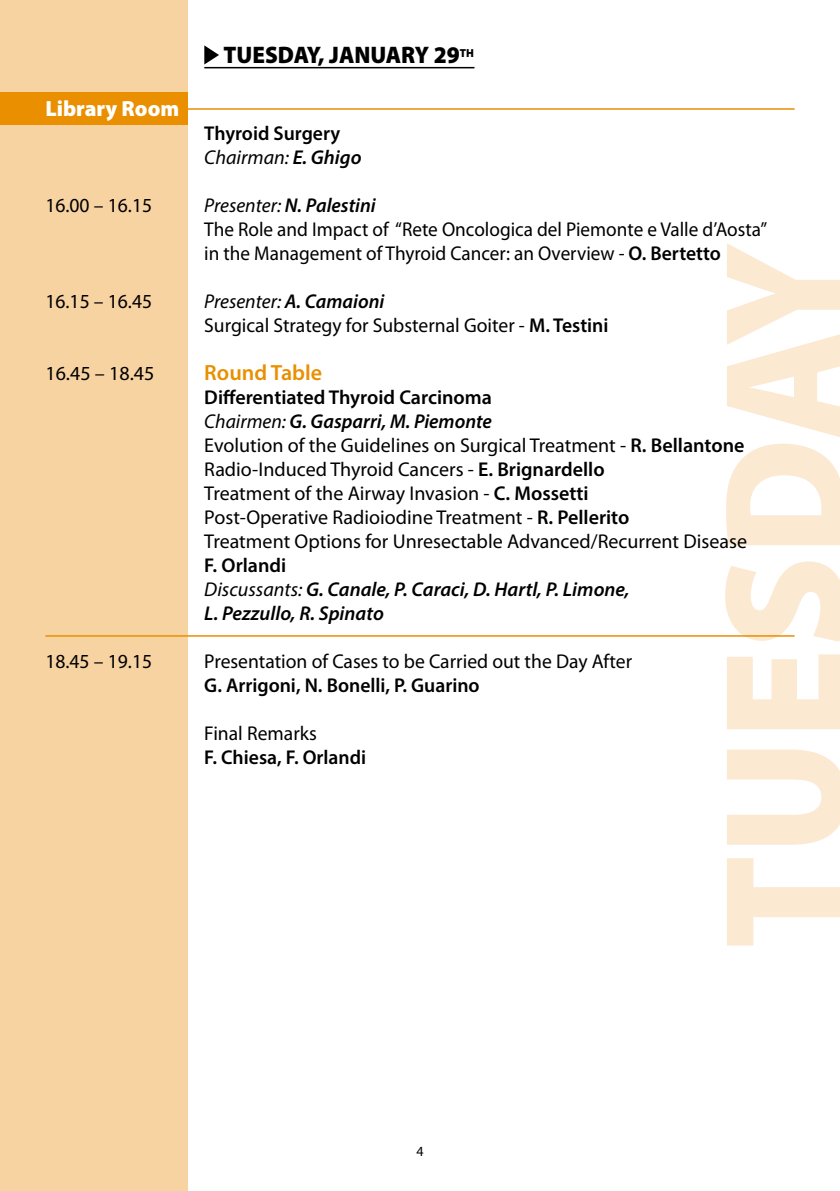
<style>
.page{position:relative;width:840px;height:1191px;background:#fff}
.page>*{position:absolute;margin:0;border:0;box-sizing:border-box;transform-origin:0 0}
.t1{font:900 174px "Myriad Pro";color:#fce9d1;scale:.95 1}
.t2{font:900 24px "Myriad Pro";color:#000;scale:.95 1}
.t3{font:900 22px "Myriad Pro";color:#fff}
.t4{font:600 22px "Myriad Pro";color:#e98f00}
.t5{font:20px/24px "Myriad Pro";color:#000}
.t6{font:20px/24px "Myriad Pro";color:#000;scale:.96 1}
.t7{font:600 20px/24px "Myriad Pro";color:#000}
.t8{font:italic 600 20px/24px "Myriad Pro";color:#000}
.t9{font:14px "Myriad Pro";color:#000}
.s1{font-weight:400;font-style:italic}
.s2{font-style:italic}
.s3{font-weight:600;font-style:italic}
.s4{font-weight:600}
.s5{font-style:normal}
.s6{font-weight:400}
</style>
<div class="page">
<div style="left:0;top:0;width:187px;height:1191px;background:#f8d3a2"></div>
<div style="left:0;top:92px;width:187px;height:32px;background:#e98f00"></div>
<svg style="left:204px;top:45px;width:15px;height:19px"></svg>
<hr style="left:204px;top:67px;width:270px;height:1px;background:#000">
<hr style="left:45px;top:635px;width:749px;height:1px;background:#e98f00">
<hr style="left:187px;top:108px;width:607px;height:2px;background:#e98f00">
<p class="t3" style="left:45px;top:96px;width:135px">Library Room</p>
<p class="t2" style="left:223px;top:42px;width:265px">TUESDAY, JANUARY 29<sup>TH</sup></p>
<p class="t7" style="left:204px;top:120px;width:159px">Thyroid Surgery<br><span class="s1">Chairman:</span> <span class="s2">E. Ghigo</span></p>
<p class="t5" style="left:45px;top:193px;width:108px">16.00 – 16.15</p>
<p class="t6" style="left:204px;top:193px;width:587px"><span class="s2">Presenter:</span> <span class="s3">N. Palestini<br></span>The Role and Impact of “Rete Oncologica del Piemonte e Valle d’Aosta” in the Management of Thyroid Cancer: an Overview - <span class="s4">O. Bertetto</span></p>
<p class="t5" style="left:45px;top:289px;width:108px">16.15 – 16.45</p>
<p class="t5" style="left:204px;top:289px;width:405px"><span class="s2">Presenter:</span> <span class="s3">A. Camaioni<br></span>Surgical Strategy for Substernal Goiter - <span class="s4">M. Testini</span></p>
<p class="t5" style="left:45px;top:361px;width:110px">16.45 – 18.45</p>
<p class="t4" style="left:204px;top:358px;width:119px">Round Table</p>
<p class="t5" style="left:204px;top:385px;width:544px"><span class="s4">Differentiated Thyroid Carcinoma<br></span><span class="s2">Chairmen:</span> <span class="s3">G. Gasparri, M. Piemonte<br></span>Evolution of the Guidelines on Surgical Treatment - <span class="s4">R. Bellantone </span>Radio-Induced Thyroid Cancers - <span class="s4">E. Brignardello<br></span>Treatment of the Airway Invasion - <span class="s4">C. Mossetti<br></span>Post-Operative Radioiodine Treatment - <span class="s4">R. Pellerito<br></span>Treatment Options for Unresectable Advanced/Recurrent Disease</p>
<p class="t8" style="left:204px;top:552px;width:426px"><span class="s5">F. Orlandi<br></span><span class="s6">Discussants:</span> G. Canale, P. Caraci, D. Hartl, P. Limone,<br>L. Pezzullo, R. Spinato</p>
<p class="t5" style="left:45px;top:649px;width:108px">18.45 – 19.15</p>
<p class="t5" style="left:204px;top:649px;width:429px">Presentation of Cases to be Carried out the Day After</p>
<p class="t7" style="left:204px;top:672px;width:277px">G. Arrigoni, N. Bonelli, P. Guarino</p>
<p class="t5" style="left:204px;top:721px;width:114px">Final Remarks</p>
<p class="t7" style="left:204px;top:744px;width:163px">F. Chiesa, F. Orlandi</p>
<h1 class="t1" style="left:686px;top:949px;width:743px;rotate:-90deg">TUESDAY</h1>
<p class="t9" style="left:416px;top:1142px;width:9px">4</p>
</div>
